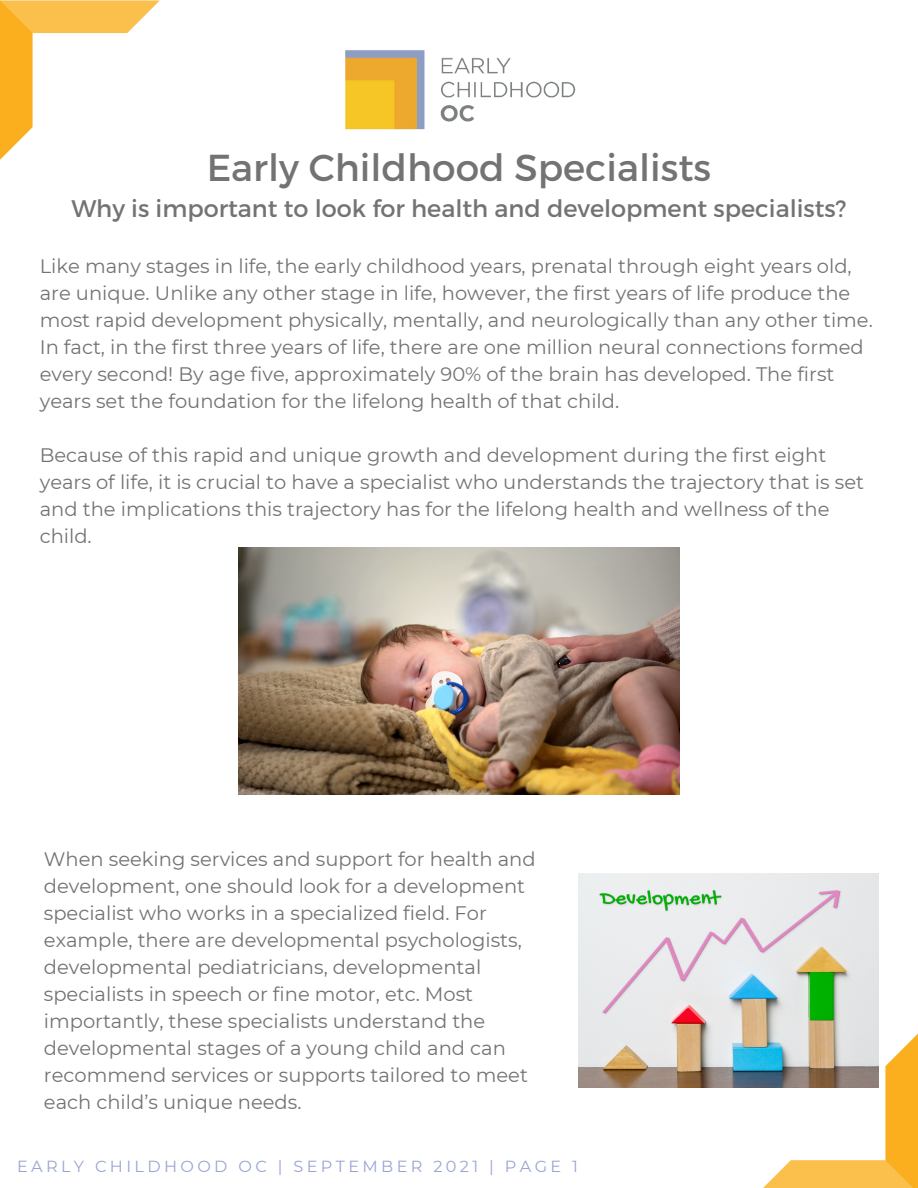
<style>
.page{position:relative;width:918px;height:1188px;background:#fff}
.page>*{position:absolute;margin:0;border:0;box-sizing:border-box;transform-origin:0 0}
.t1{font:37.5px "Montserrat";color:#737373}
.t2{font:24px "Montserrat";color:#737373}
.t3{font:19.5px/27px "Montserrat";color:#737373}
.t4{font:16.05px "Montserrat";letter-spacing:.21em;color:#99a4d2}
</style>
<div class="page">
<img style="left:345px;top:50px;width:231px;height:80px">
<svg style="left:0;top:0;width:160px;height:160px"></svg>
<svg style="left:758px;top:1034px;width:160px;height:154px"></svg>
<img style="left:579px;top:874px;width:299px;height:213px">
<img style="left:239px;top:547px;width:441px;height:248px">
<p class="t1" style="left:207px;top:144px;width:506px">Early Childhood Specialists</p>
<p class="t2" style="left:71px;top:193px;width:777px">Why is important to look for health and development specialists?</p>
<p class="t3" style="left:40px;top:252px;width:835px">Like many stages in life, the early childhood years, prenatal through eight years old, are unique. Unlike any other stage in life, however, the first years of life produce the most rapid development physically, mentally, and neurologically than any other time.<br>In fact, in the first three years of life, there are one million neural connections formed every second! By age five, approximately 90% of the brain has developed. The first years set the foundation for the lifelong health of that child.</p>
<p class="t3" style="left:40px;top:441px;width:826px">Because of this rapid and unique growth and development during the first eight years of life, it is crucial to have a specialist who understands the trajectory that is set and the implications this trajectory has for the lifelong health and wellness of the child.</p>
<p class="t3" style="left:44px;top:845px;width:493px">When seeking services and support for health and development, one should look for a development specialist who works in a specialized field. For example, there are developmental psychologists, developmental pediatricians, developmental specialists in speech or fine motor, etc. Most importantly, these specialists understand the developmental stages of a young child and can recommend services or supports tailored to meet each child’s unique needs.</p>
<p class="t4" style="left:17px;top:1156px;width:562px">EARLY CHILDHOOD OC | SEPTEMBER 2021 | PAGE 1</p>
</div>
